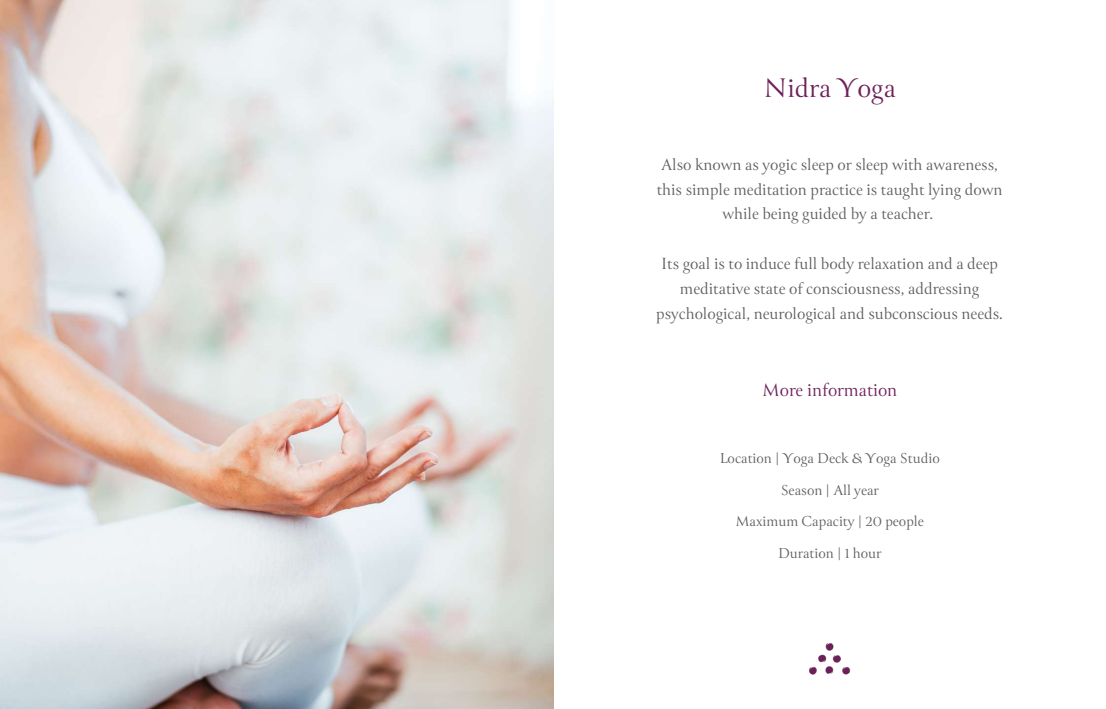
<style>
.page{position:relative;width:1106px;height:709px;background:#fff}
.page>*{position:absolute;margin:0;border:0;box-sizing:border-box;transform-origin:0 0}
.t1{font:30px "Canto";color:#6e2159}
.t2{font:20px "Canto";color:#6e2159}
.t3{font:18px/24.8px "Canto";color:#5d5e5e;text-align:center}
.t4{font:16px/31.5px "Canto";color:#5d5e5e;text-align:center}
</style>
<div class="page">
<img style="left:809px;top:643px;width:42px;height:32px">
<img style="left:0;top:0;width:553px;height:709px">
<h1 class="t1" style="left:763px;top:73px;width:134px">Nidra Yoga</h1>
<p class="t3" style="left:656px;top:152px;width:347px">Also known as yogic sleep or sleep with awareness, this simple meditation practice is taught lying down while being guided by a teacher.</p>
<p class="t3" style="left:656px;top:251px;width:348px">Its goal is to induce full body relaxation and a deep meditative state of consciousness, addressing psychological, neurological and subconscious needs.</p>
<p class="t2" style="left:762px;top:379px;width:137px">More information</p>
<p class="t4" style="left:720px;top:443px;width:221px">Location | Yoga Deck &amp; Yoga Studio<br>Season | All year<br>Maximum Capacity | 20 people<br>Duration | 1 hour</p>
</div>
